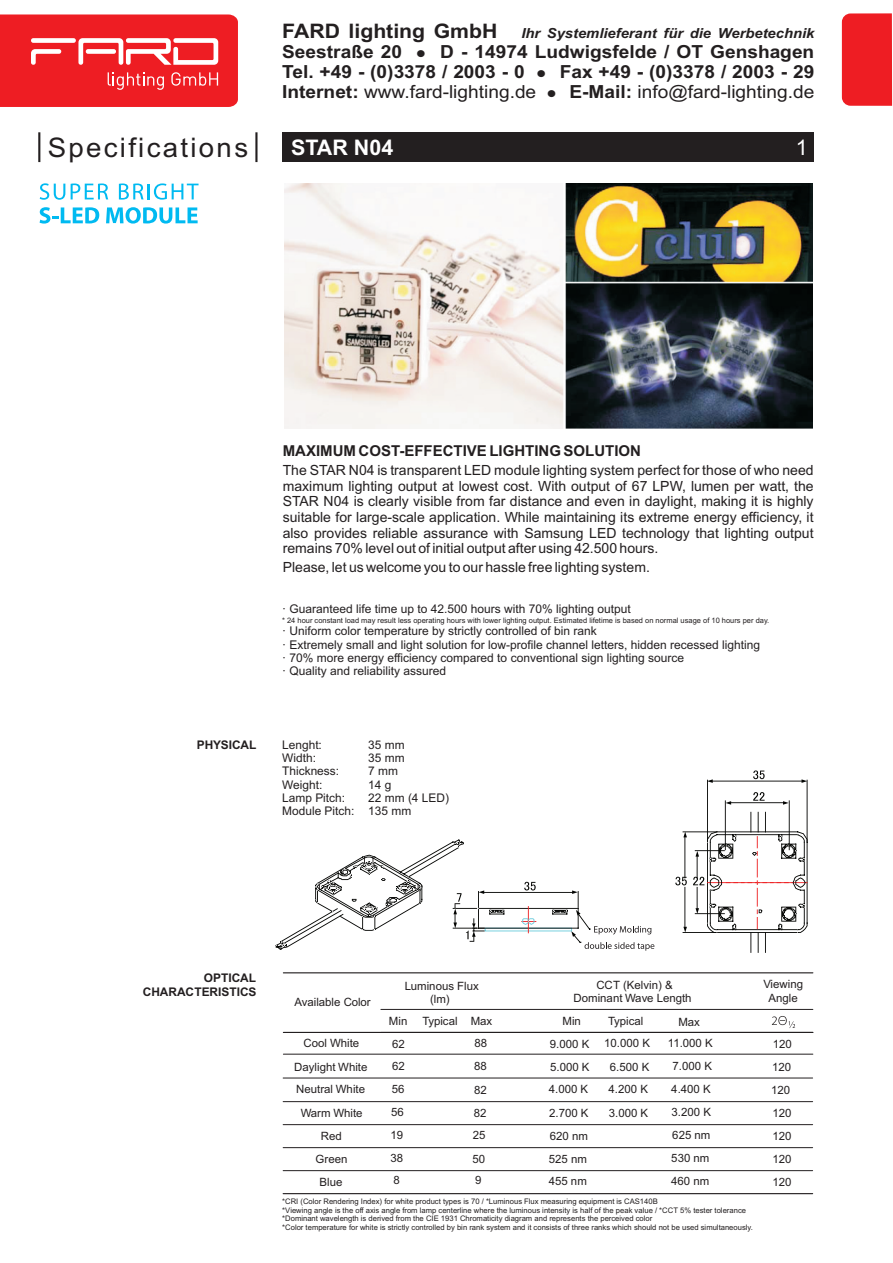
<style>
.page{position:relative;width:893px;height:1263px;background:#fff}
.page>*{position:absolute;margin:0;border:0;box-sizing:border-box;transform-origin:0 0}
.t1{font:27px "Arial";letter-spacing:.085em;color:#231f20}
.t2{font:700 21.45px "Arial";color:#fff}
.t3{font:21.45px "Arial";color:#fff}
.t4{font:700 18px/20.1px "Arial";color:#231f20;text-align:justify;scale:1.06 1}
.t5{font:700 15px "Arial";color:#231f20}
.t6{font:14.1px/15.6px "Arial";color:#231f20;text-align:justify}
.t7{font:italic 700 13.95px "Arial";color:#231f20;scale:1.06 1}
.t8{font:12px/13.4px "Arial";color:#231f20}
.t9{font:11.85px/13.4px "Arial";color:#231f20}
.t10{font:700 11.85px/14.2px "Arial";color:#231f20;text-align:right}
.t11{font:11.4px/22.8px "Arial";color:#231f20;text-align:center}
.t12{font:7.65px/8.6px "Arial";color:#231f20}
.t13{font:7.5px "Arial";color:#231f20}
.s1{font-style:normal;font-size:19.95px}
.s2{font-weight:400}
</style>
<div class="page">
<svg style="left:40px;top:207px;width:59px;height:17px"></svg>
<svg style="left:106px;top:207px;width:92px;height:17px"></svg>
<svg style="left:40px;top:183px;width:25px;height:17px"></svg>
<svg style="left:71px;top:183px;width:37px;height:16px"></svg>
<svg style="left:119px;top:183px;width:80px;height:17px"></svg>
<svg style="left:772px;top:1016px;width:23px;height:12px"></svg>
<hr style="left:283px;top:1032px;width:530px;height:1px;background:#231f20">
<hr style="left:381px;top:1009px;width:432px;height:1px;background:#231f20">
<hr style="left:283px;top:1101px;width:530px;height:1px;background:#231f20">
<hr style="left:283px;top:1124px;width:530px;height:1px;background:#231f20">
<hr style="left:283px;top:1147px;width:530px;height:1px;background:#231f20">
<hr style="left:283px;top:1170px;width:530px;height:1px;background:#231f20">
<hr style="left:283px;top:1193px;width:530px;height:1px;background:#231f20">
<hr style="left:283px;top:972px;width:530px;height:1px;background:#231f20">
<hr style="left:283px;top:1054px;width:530px;height:1px;background:#231f20">
<div style="left:282px;top:132px;width:532px;height:30px;background:#231f20"></div>
<hr style="left:255px;top:132px;width:3px;height:30px;background:#231f20">
<hr style="left:38px;top:132px;width:2px;height:30px;background:#231f20">
<hr style="left:283px;top:1078px;width:530px;height:1px;background:#231f20">
<img style="left:284px;top:184px;width:529px;height:244px">
<svg style="left:801px;top:779px;width:6px;height:4px"></svg>
<svg style="left:707px;top:779px;width:6px;height:4px"></svg>
<svg style="left:726px;top:801px;width:5px;height:4px"></svg>
<svg style="left:783px;top:801px;width:6px;height:4px"></svg>
<hr style="left:707px;top:780px;width:1px;height:62px;background:#040503">
<hr style="left:807px;top:780px;width:1px;height:62px;background:#040503">
<hr style="left:712px;top:781px;width:91px;height:1px;background:#040503">
<svg style="left:753px;top:770px;width:12px;height:9px"></svg>
<hr style="left:725px;top:800px;width:1px;height:50px;background:#040503">
<hr style="left:789px;top:800px;width:1px;height:50px;background:#040503">
<hr style="left:730px;top:802px;width:55px;height:1px;background:#040503">
<svg style="left:753px;top:792px;width:12px;height:9px"></svg>
<svg style="left:276px;top:812px;width:531px;height:141px"></svg>
<svg style="left:0;top:14px;width:238px;height:93px;background:#ef373d"></svg>
<div style="left:842px;top:13px;width:50px;height:93px;background:#ee1d23"></div>
<p class="t7" style="left:282px;top:27px;width:503px"><span class="s1">FARD lighting GmbH</span> Ihr Systemlieferant für die Werbetechnik</p>
<p class="t4" style="left:282px;top:43px;width:503px">Seestraße 20 ●D - 14974 Ludwigsfelde / OT Genshagen Tel. +49 - (0)3378 / 2003 - 0 ●Fax +49 - (0)3378 / 2003 - 29<br>Internet: <span class="s2">www.fard-lighting.de</span> ●E-Mail: <span class="s2">info@fard-lighting.de</span></p>
<h1 class="t1" style="left:48px;top:137px;width:202px">Specifications</h1>
<h2 class="t2" style="left:291px;top:139px;width:104px">STAR N04</h2>
<h2 class="t3" style="left:796px;top:140px;width:13px">1</h2>
<p class="t10" style="left:197px;top:738px;width:61px">PHYSICAL</p>
<p class="t5" style="left:283px;top:445px;width:360px">MAXIMUM COST-EFFECTIVE LIGHTING SOLUTION</p>
<p class="t6" style="left:283px;top:463px;width:532px">The STAR N04 is transparent LED module lighting system perfect for those of who need maximum lighting output at lowest cost. With output of 67 LPW, lumen per watt, the STAR N04 is clearly visible from far distance and even in daylight, making it is highly suitable for large-scale application. While maintaining its extreme energy efficiency, it also provides reliable assurance with Samsung LED technology that lighting output remains 70% level out of initial output after using 42.500 hours.</p>
<p class="t6" style="left:283px;top:560px;width:369px">Please, let us welcome you to our hassle free lighting system.</p>
<p class="t8" style="left:282px;top:604px;width:350px">· Guaranteed life time up to 42.500 hours with 70% lighting output</p>
<p class="t13" style="left:282px;top:617px;width:489px">* 24 hour constant load may result less operating hours with lower lighting output. Estimated lifetime is based on normal usage of 10 hours per day.</p>
<p class="t8" style="left:282px;top:625px;width:480px">· Uniform color temperature by strictly controlled of bin rank<br>· Extremely small and light solution for low-profile channel letters, hidden recessed lighting · 70% more energy efficiency compared to conventional sign lighting source<br>· Quality and reliability assured</p>
<p class="t9" style="left:282px;top:739px;width:41px">Lenght:</p>
<p class="t9" style="left:368px;top:739px;width:38px">35 mm</p>
<p class="t9" style="left:282px;top:752px;width:35px">Width:</p>
<p class="t9" style="left:368px;top:752px;width:38px">35 mm</p>
<p class="t9" style="left:282px;top:765px;width:58px">Thickness:</p>
<p class="t9" style="left:368px;top:765px;width:31px">7 mm</p>
<p class="t9" style="left:282px;top:779px;width:42px">Weight:</p>
<p class="t9" style="left:368px;top:779px;width:25px">14 g</p>
<p class="t9" style="left:282px;top:792px;width:64px">Lamp Pitch:</p>
<p class="t9" style="left:282px;top:792px;width:168px;text-indent:86px">22 mm (4 LED)<br>Module Pitch: 135 mm</p>
<p class="t10" style="left:143px;top:971px;width:115px">OPTICAL<br>CHARACTERISTICS</p>
<p class="t11" style="left:295px;top:991px;width:78px">Available Color</p>
<p class="t11" style="left:303px;top:1032px;width:57px">Cool White</p>
<p class="t11" style="left:405px;top:980px;width:76px;line-height:13.8px">Luminous Flux (lm)</p>
<p class="t11" style="left:574px;top:979px;width:120px;line-height:13.8px">CCT (Kelvin) &amp;<br>Dominant Wave Length</p>
<p class="t11" style="left:422px;top:1010px;width:37px">Typical</p>
<p class="t11" style="left:474px;top:1033px;width:14px">88</p>
<p class="t11" style="left:389px;top:1010px;width:20px">Min</p>
<p class="t11" style="left:471px;top:1010px;width:23px">Max</p>
<p class="t11" style="left:550px;top:1011px;width:41px">Min<br>9.000 K</p>
<p class="t11" style="left:608px;top:1010px;width:37px">Typical</p>
<p class="t11" style="left:678px;top:1011px;width:23px">Max</p>
<p class="t11" style="left:668px;top:1032px;width:46px">11.000 K</p>
<p class="t11" style="left:604px;top:1033px;width:47px">10.000 K</p>
<p class="t11" style="left:392px;top:1033px;width:14px">62</p>
<p class="t11" style="left:763px;top:978px;width:41px;line-height:13.8px">Viewing<br>Angle</p>
<p class="t11" style="left:773px;top:1034px;width:21px">120</p>
<p class="t11" style="left:294px;top:1056px;width:75px">Daylight White</p>
<p class="t11" style="left:392px;top:1055px;width:14px">62</p>
<p class="t11" style="left:474px;top:1056px;width:14px">88</p>
<p class="t11" style="left:550px;top:1056px;width:41px">5.000 K</p>
<p class="t11" style="left:772px;top:1056px;width:21px">120</p>
<p class="t11" style="left:391px;top:1102px;width:14px">56</p>
<p class="t11" style="left:474px;top:1102px;width:14px">82</p>
<p class="t11" style="left:673px;top:1056px;width:41px">7.000 K</p>
<p class="t11" style="left:610px;top:1056px;width:41px">6.500 K</p>
<p class="t11" style="left:474px;top:1079px;width:14px">82</p>
<p class="t11" style="left:549px;top:1078px;width:41px">4.000 K</p>
<p class="t11" style="left:609px;top:1079px;width:41px">4.200 K</p>
<p class="t11" style="left:671px;top:1079px;width:41px">4.400 K</p>
<p class="t11" style="left:771px;top:1079px;width:21px">120</p>
<p class="t11" style="left:296px;top:1078px;width:70px">Neutral White</p>
<p class="t11" style="left:392px;top:1079px;width:14px">56</p>
<p class="t11" style="left:390px;top:1124px;width:14px;line-height:23.4px;text-align:left">19<br>38</p>
<p class="t11" style="left:393px;top:1170px;width:8px">8</p>
<p class="t11" style="left:671px;top:1102px;width:41px;text-align:left">3.200 K<br>625 nm<br>530 nm<br>460 nm</p>
<p class="t11" style="left:301px;top:1102px;width:63px">Warm White</p>
<p class="t11" style="left:549px;top:1102px;width:41px">2.700 K</p>
<p class="t11" style="left:772px;top:1103px;width:21px">120</p>
<p class="t11" style="left:321px;top:1125px;width:22px">Red</p>
<p class="t11" style="left:772px;top:1126px;width:21px">120</p>
<p class="t11" style="left:316px;top:1148px;width:33px">Green</p>
<p class="t11" style="left:772px;top:1149px;width:21px">120</p>
<p class="t11" style="left:320px;top:1171px;width:24px">Blue</p>
<p class="t11" style="left:772px;top:1172px;width:21px">120</p>
<p class="t11" style="left:609px;top:1102px;width:41px">3.000 K</p>
<p class="t11" style="left:473px;top:1124px;width:14px;line-height:23.5px;text-align:left">25<br>50</p>
<p class="t11" style="left:475px;top:1169px;width:8px">9</p>
<p class="t11" style="left:549px;top:1125px;width:41px;text-align:justify">620 nm 525 nm 455 nm</p>
<p class="t12" style="left:282px;top:1198px;width:472px">*CRI (Color Rendering Index) for white product types is 70 / *Luminous Flux measuring equipment is CAS140B<br>*Viewing angle is the off axis angle from lamp centerline where the luminous intensity is half of the peak value / *CCT 5% tester tolerance *Dominant wavelength is derived from the CIE 1931 Chromaticity diagram and represents the perceived color<br>*Color temperature for white is strictly controlled by bin rank system and it consists of three ranks which should not be used simultaneously.</p>
</div>
